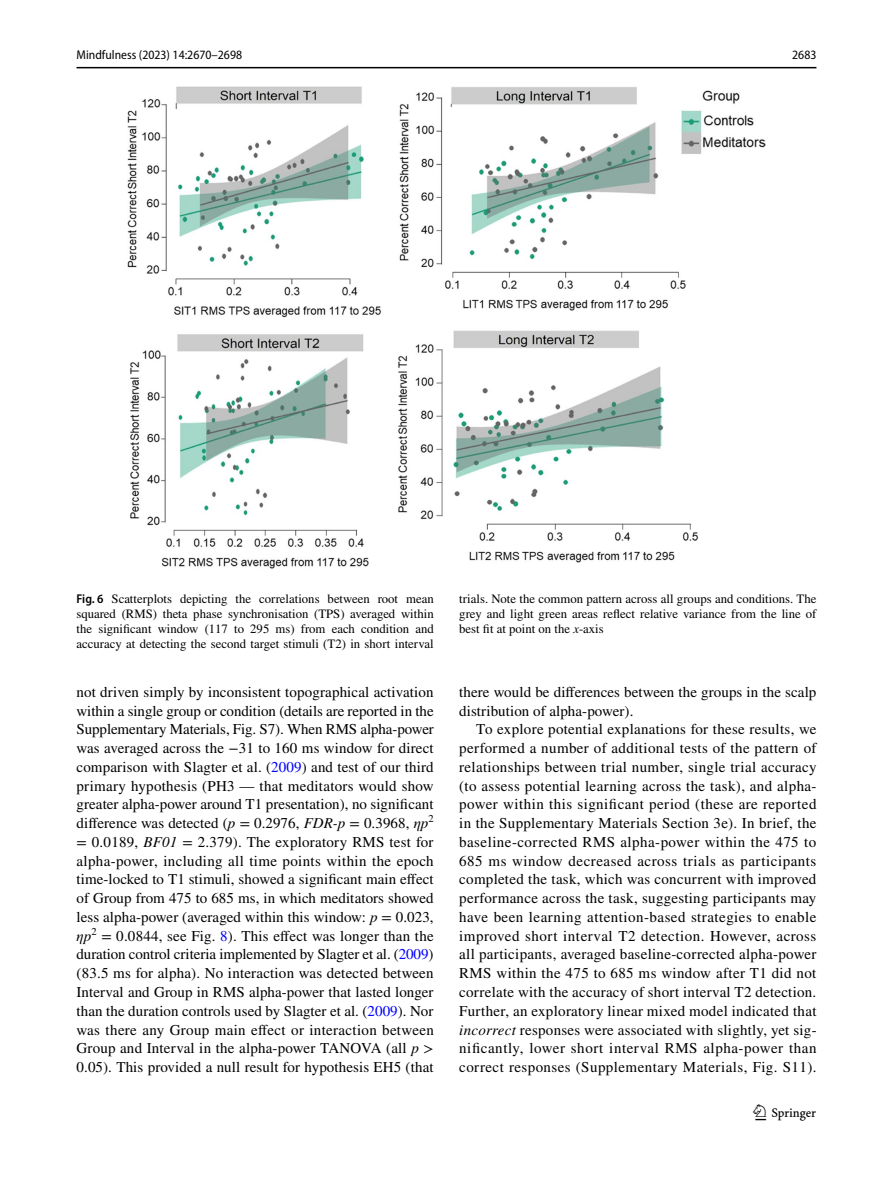
<style>
.page{position:relative;width:893px;height:1187px;background:#fff}
.page>*{position:absolute;margin:0;border:0;box-sizing:border-box;transform-origin:0 0}
.t1{font:22.5px "Springnew Regular 2";color:#000}
.t2{font:15px/18.8px "STIX";letter-spacing:.005em;color:#000;text-align:justify}
.t3{font:12.75px/15px "STIX";color:#000;text-align:justify}
.t4{font:semi-condensed 12.75px "Myriad Pro";color:#000}
.s1{font-family:"Myriad Pro";font-weight:600;font-stretch:semi-condensed}
.s2{font-style:italic}
.s3{color:#00f}
</style>
<div class="page">
<hr style="left:77px;top:67px;width:739px;height:1px;background:#000">
<img style="left:128px;top:87px;width:637px;height:481px">
<p class="t4" style="left:77px;top:48px;width:167px">Mindfulness (2023) 14:2670–2698</p>
<p class="t4" style="left:792px;top:48px;width:26px">2683</p>
<p class="t3" style="left:77px;top:592px;width:359px"><span class="s1">Fig. 6</span> Scatterplots depicting the correlations between root mean squared (RMS) theta phase synchronisation (TPS) averaged within the significant window (117 to 295 ms) from each condition and accuracy at detecting the second target stimuli (T2) in short interval</p>
<p class="t3" style="left:459px;top:592px;width:359px">trials. Note the common pattern across all groups and conditions. The grey and light green areas reflect relative variance from the line of best fit at point on the <span class="s2">x</span>-axis</p>
<p class="t2" style="left:77px;top:683px;width:359px">not driven simply by inconsistent topographical activation within a single group or condition (details are reported in the Supplementary Materials, Fig. S7). When RMS alpha-power was averaged across the −31 to 160 ms window for direct comparison with Slagter et al. (<span class="s3">2009</span>) and test of our third primary hypothesis (PH3 — that meditators would show greater alpha-power around T1 presentation), no significant difference was detected (<span class="s2">p</span> = 0.2976, <span class="s2">FDR-p</span> = 0.3968, <span class="s2">ηp</span><sup>2 </sup>= 0.0189, <span class="s2">BF01</span> = 2.379). The exploratory RMS test for alpha-power, including all time points within the epoch time-locked to T1 stimuli, showed a significant main effect of Group from 475 to 685 ms, in which meditators showed less alpha-power (averaged within this window: <span class="s2">p</span> = 0.023, <span class="s2">ηp</span><sup>2</sup> = 0.0844, see Fig. <span class="s3">8</span>). This effect was longer than the duration control criteria implemented by Slagter et al. (<span class="s3">2009</span>) (83.5 ms for alpha). No interaction was detected between Interval and Group in RMS alpha-power that lasted longer than the duration controls used by Slagter et al. (<span class="s3">2009</span>). Nor was there any Group main effect or interaction between Group and Interval in the alpha-power TANOVA (all <span class="s2">p</span> &gt; 0.05). This provided a null result for hypothesis EH5 (that</p>
<p class="t2" style="left:459px;top:683px;width:359px">there would be differences between the groups in the scalp distribution of alpha-power).</p>
<p class="t2" style="left:459px;top:721px;width:359px;text-indent:17px">To explore potential explanations for these results, we performed a number of additional tests of the pattern of relationships between trial number, single trial accuracy (to assess potential learning across the task), and alpha&shy;power within this significant period (these are reported in the Supplementary Materials Section 3e). In brief, the baseline-corrected RMS alpha-power within the 475 to 685 ms window decreased across trials as participants completed the task, which was concurrent with improved performance across the task, suggesting participants may have been learning attention-based strategies to enable improved short interval T2 detection. However, across all participants, averaged baseline-corrected alpha-power RMS within the 475 to 685 ms window after T1 did not correlate with the accuracy of short interval T2 detection.<br>Further, an exploratory linear mixed model indicated that <span class="s2">incorrect</span> responses were associated with slightly, yet sig&shy;nificantly, lower short interval RMS alpha-power than correct responses (Supplementary Materials, Fig. S11).</p>
<h1 class="t1" style="left:755px;top:1104px;width:62px">1 3</h1>
</div>
